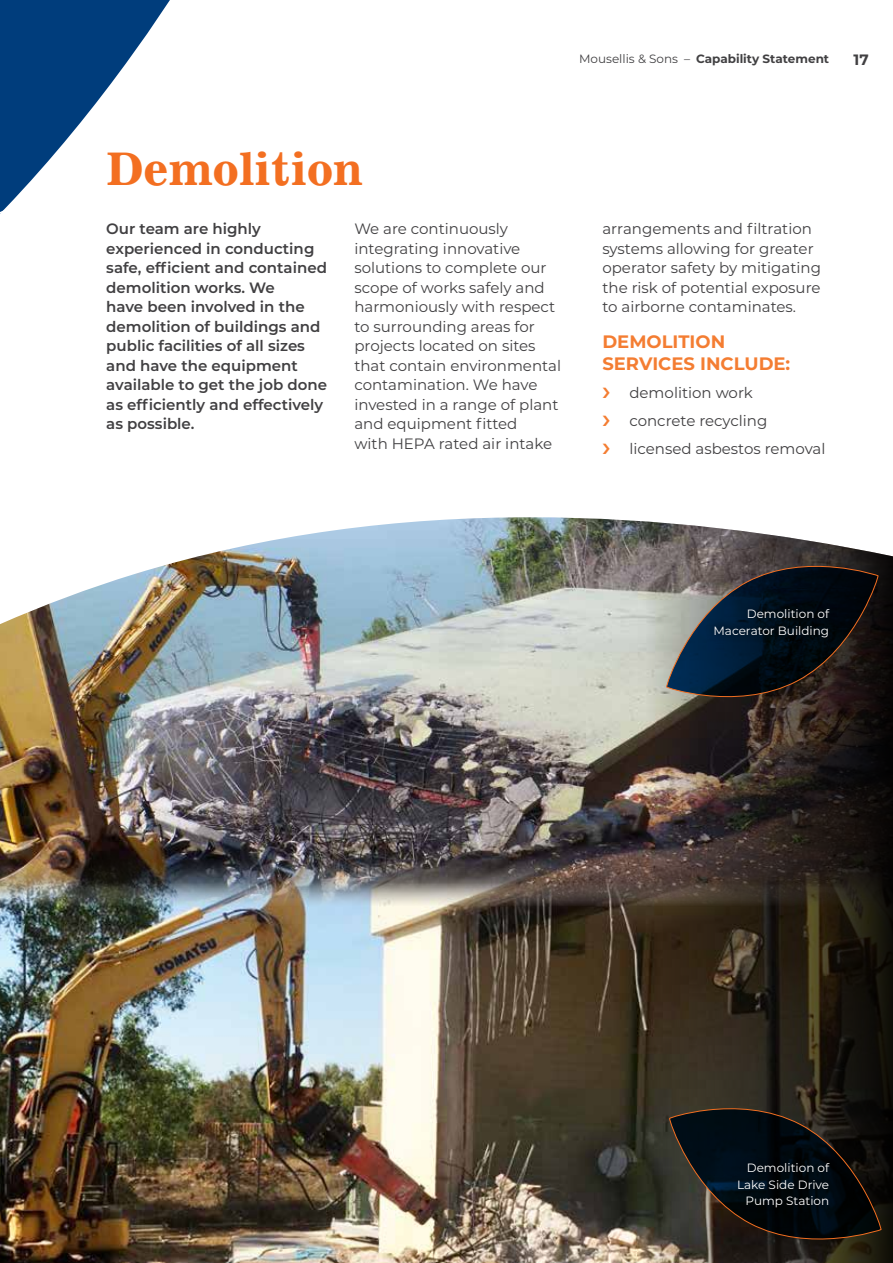
<style>
.page{position:relative;width:893px;height:1263px;background:#fff}
.page>*{position:absolute;margin:0;border:0;box-sizing:border-box;transform-origin:0 0}
.t1{font:700 45px "News 702 BT";color:#f36f21}
.t2{font:700 18px/22.5px "Montserrat";color:#f47d32}
.t3{font:15px/19.5px "Montserrat";color:#414042}
.t4{font:600 15px/19.5px "Montserrat";color:#414042}
.t5{font:700 15px "Montserrat";color:#414042}
.t6{font:12px/16.5px "Montserrat";color:#fff;text-align:right}
.t7{font:700 12px "Montserrat";color:#414042}
.s1{font-weight:400}
</style>
<div class="page">
<img style="left:0;top:517px;width:646px;height:331px">
<img style="left:0;top:848px;width:646px;height:415px">
<svg style="left:646px;top:521px;width:247px;height:742px;background:#39322a"></svg>
<img style="left:0;top:517px;width:419px;height:190px">
<svg style="left:0;top:0;width:170px;height:214px"></svg>
<svg style="left:668px;top:1106px;width:213px;height:148px;background:#1a1a18"></svg>
<svg style="left:665px;top:551px;width:213px;height:148px;background:#303236"></svg>
<svg style="left:730px;top:1155px;width:107px;height:59px;background:#000910"></svg>
<svg style="left:707px;top:601px;width:130px;height:43px;background:#021321"></svg>
<p class="t7" style="left:579px;top:50px;width:252px"><span class="s1">Mousellis &amp; Sons –</span> Capability Statement</p>
<p class="t5" style="left:853px;top:49px;width:17px">17</p>
<h1 class="t1" style="left:106px;top:141px;width:258px">Demolition</h1>
<p class="t4" style="left:106px;top:219px;width:222px">Our team are highly experienced in conducting safe, efficient and contained demolition works. We<br>have been involved in the demolition of buildings and public facilities of all sizes and have the equipment available to get the job done as efficiently and effectively as possible.</p>
<p class="t3" style="left:354px;top:219px;width:208px">We are continuously integrating innovative solutions to complete our scope of works safely and harmoniously with respect to surrounding areas for projects located on sites that contain environmental contamination. We have invested in a range of plant and equipment fitted<br>with HEPA rated air intake</p>
<p class="t3" style="left:602px;top:219px;width:220px">arrangements and filtration systems allowing for greater operator safety by mitigating the risk of potential exposure to airborne contaminates.</p>
<p class="t2" style="left:602px;top:329px;width:189px">DEMOLITION<br>SERVICES INCLUDE:</p>
<p class="t3" style="left:629px;top:378px;width:198px;line-height:28px">demolition work<br>concrete recycling licensed asbestos removal</p>
<p class="t6" style="left:713px;top:605px;width:117px">Demolition of<br>Macerator Building</p>
<p class="t6" style="left:737px;top:1159px;width:94px">Demolition of<br>Lake Side Drive<br>Pump Station</p>
</div>
